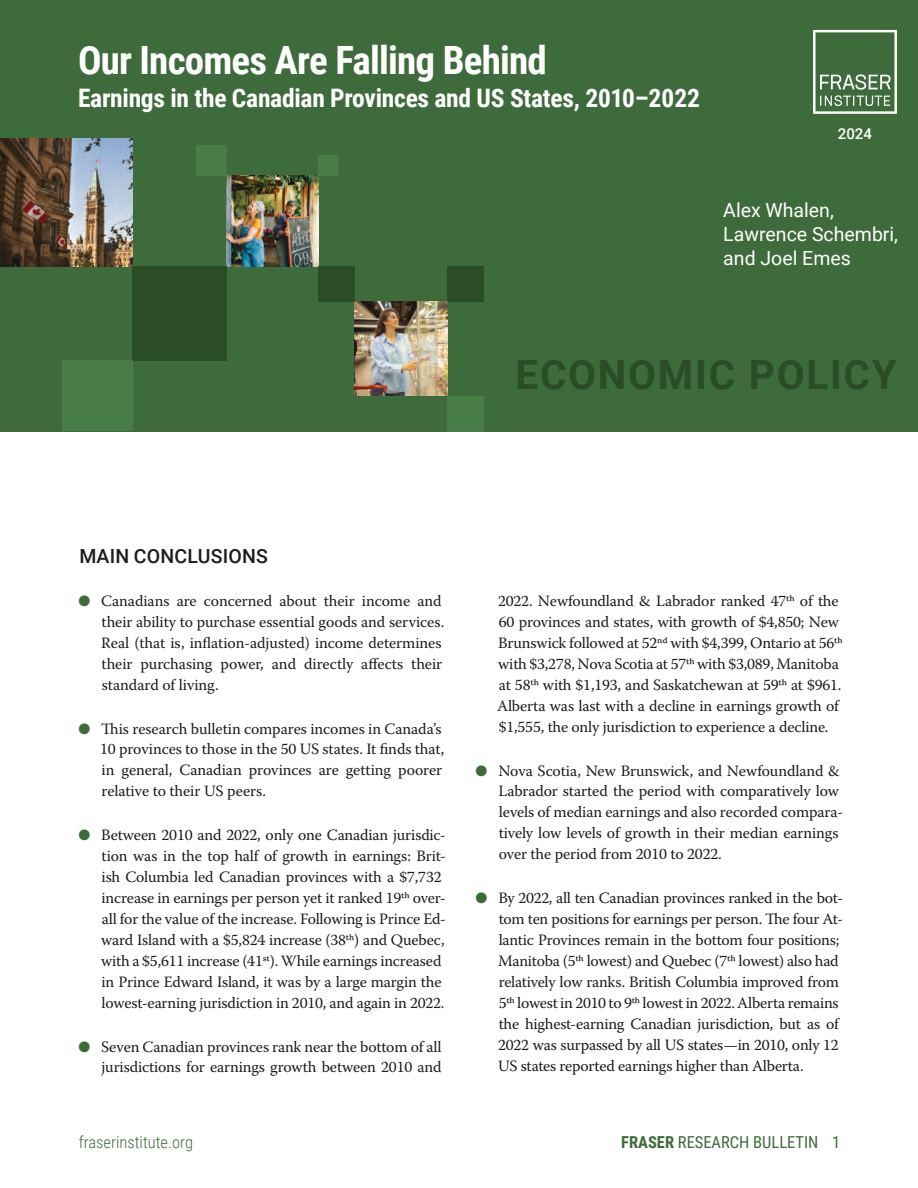
<style>
.page{position:relative;width:918px;height:1188px;background:#fff}
.page>*{position:absolute;margin:0;border:0;box-sizing:border-box;transform-origin:0 0}
.t1{font:700 40.5px "Roboto";letter-spacing:.045em;color:#2a4d28}
.t2{font:700 39px "Roboto Condensed";letter-spacing:-.02em;color:#fff}
.t3{font:700 25.5px "Roboto Condensed";letter-spacing:-.01em;color:#fff}
.t4{font:19.5px/24px "Roboto";color:#fff}
.t5{font:500 19.5px "Roboto";letter-spacing:.01em;color:#1d1d1b}
.t6{font:16.5px "Roboto Condensed";color:#3d6c3a}
.t7{font:300 16.5px "Roboto Condensed";color:#3d6c3a}
.t8{font:15.75px/21px "Warnock Pro";letter-spacing:-.01em;color:#1d1d1b}
.t9{font:500 15px "Roboto";color:#fff}
.s1{color:#3d6c3a}
.s2{font-weight:700}
</style>
<div class="page">
<div style="left:1px;top:0;width:917px;height:431px;background:#3e6b3b"></div>
<img style="left:1px;top:138px;width:132px;height:129px">
<img style="left:227px;top:176px;width:91px;height:91px">
<img style="left:355px;top:302px;width:93px;height:94px">
<div style="left:133px;top:267px;width:94px;height:94px;background:#2a4d28"></div>
<div style="left:62px;top:361px;width:71px;height:70px;background:#487e46"></div>
<div style="left:318px;top:155px;width:21px;height:21px;background:#487e46"></div>
<div style="left:197px;top:145px;width:30px;height:31px;background:#487e46"></div>
<div style="left:318px;top:267px;width:37px;height:35px;background:#2a4d28"></div>
<div style="left:448px;top:267px;width:36px;height:35px;background:#2a4d28"></div>
<div style="left:448px;top:396px;width:36px;height:35px;background:#487e46"></div>
<svg style="left:813px;top:30px;width:84px;height:84px"></svg>
<h2 class="t2" style="left:78px;top:33px;width:470px">Our Incomes Are Falling Behind</h2>
<h3 class="t3" style="left:78px;top:80px;width:623px">Earnings in the Canadian Provinces and US States, 2010–2022</h3>
<p class="t9" style="left:838px;top:124px;width:36px">2024</p>
<p class="t4" style="left:723px;top:198px;width:176px">Alex Whalen,<br>Lawrence Schembri, and Joel Emes</p>
<h1 class="t1" style="left:516px;top:346px;width:383px">ECONOMIC POLICY</h1>
<p class="t5" style="left:79px;top:542px;width:190px">MAIN CONCLUSIONS</p>
<p class="t8" style="left:101px;top:590px;width:345px;text-indent:-23px"><span class="s1">●</span> Canadians are concerned about their income and their ability to purchase essential goods and services.<br>Real (that is, inflation-adjusted) income determines their purchasing power, and directly affects their standard of living.</p>
<p class="t8" style="left:100px;top:718px;width:346px;text-indent:-22px"><span class="s1">●</span> This research bulletin compares incomes in Canada’s 10 provinces to those in the 50 US states. It finds that, in general, Canadian provinces are getting poorer relative to their US peers.</p>
<p class="t8" style="left:101px;top:824px;width:347px;text-indent:-23px"><span class="s1">●</span> Between 2010 and 2022, only one Canadian jurisdic&shy;tion was in the top half of growth in earnings: Brit&shy;ish Columbia led Canadian provinces with a $7,732 increase in earnings per person yet it ranked 19th over&shy;all for the value of the increase. Following is Prince Ed&shy;ward Island with a $5,824 increase (38th) and Quebec, with a $5,611 increase (41st). While earnings increased in Prince Edward Island, it was by a large margin the lowest-earning jurisdiction in 2010, and again in 2022.</p>
<p class="t8" style="left:78px;top:1036px;width:365px;text-align:right"><span class="s1">●</span> Seven Canadian provinces rank near the bottom of all jurisdictions for earnings growth between 2010 and</p>
<p class="t8" style="left:497px;top:590px;width:347px">2022. Newfoundland &amp; Labrador ranked 47th of the 60 provinces and states, with growth of $4,850; New Brunswick followed at 52nd with $4,399, Ontario at 56th with $3,278, Nova Scotia at 57th with $3,089, Manitoba at 58th with $1,193, and Saskatchewan at 59th at $961.<br>Alberta was last with a decline in earnings growth of $1,555, the only jurisdiction to experience a decline.</p>
<p class="t8" style="left:498px;top:760px;width:346px;text-indent:-23px"><span class="s1">●</span> Nova Scotia, New Brunswick, and Newfoundland &amp; Labrador started the period with comparatively low levels of median earnings and also recorded compara&shy;tively low levels of growth in their median earnings over the period from 2010 to 2022.</p>
<p class="t8" style="left:498px;top:887px;width:347px;text-indent:-22px"><span class="s1">●</span> By 2022, all ten Canadian provinces ranked in the bot&shy;tom ten positions for earnings per person. The four At&shy;lantic Provinces remain in the bottom four positions; Manitoba (5th lowest) and Quebec (7th lowest) also had relatively low ranks. British Columbia improved from 5th lowest in 2010 to 9th lowest in 2022. Alberta remains the highest-earning Canadian jurisdiction, but as of 2022 was surpassed by all US states—in 2010, only 12<br>US states reported earnings higher than Alberta.</p>
<p class="t7" style="left:79px;top:1130px;width:116px">fraserinstitute.org</p>
<p class="t6" style="left:621px;top:1130px;width:220px"><span class="s2">FRASER</span> RESEARCH BULLETIN 1</p>
</div>
